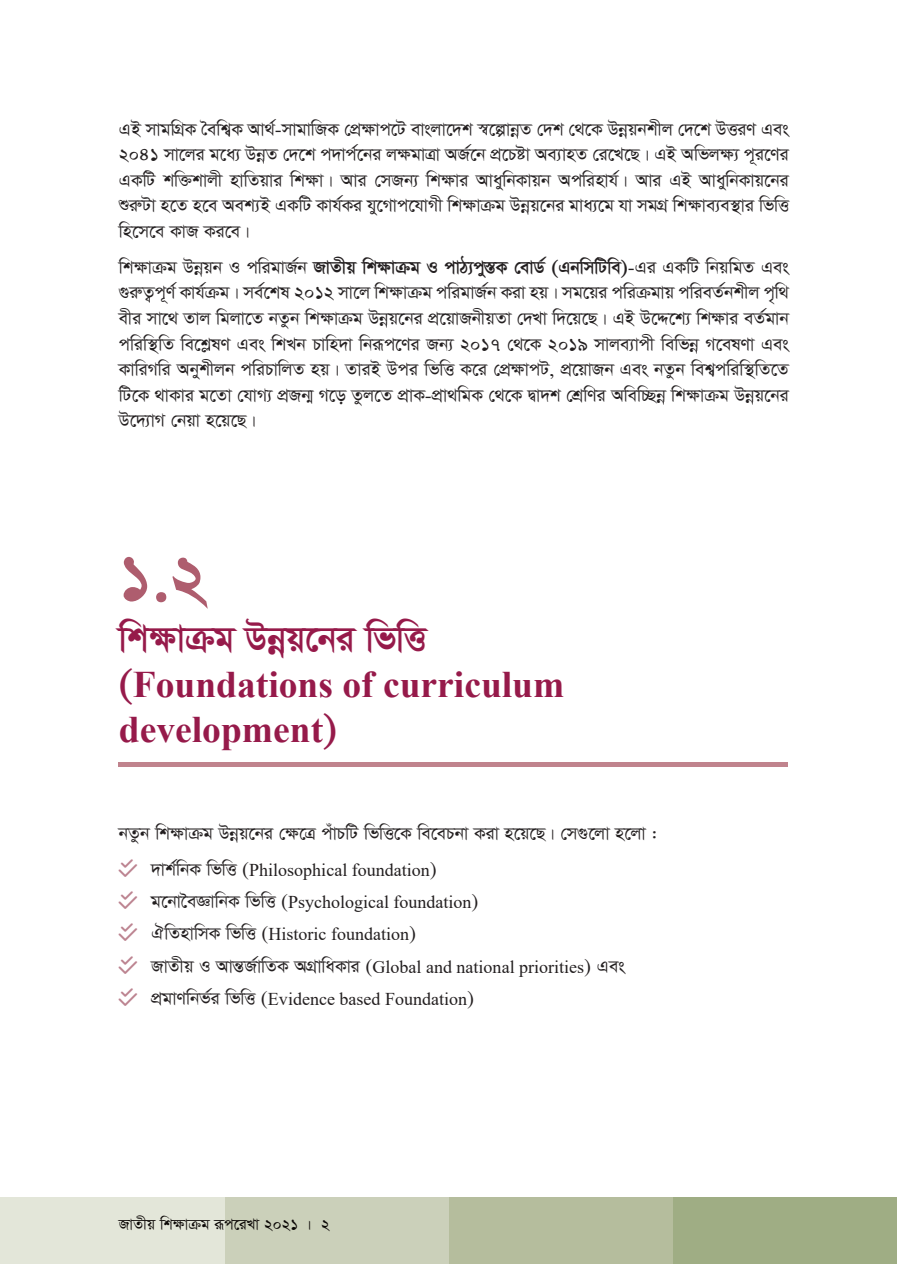
<style>
.page{position:relative;width:897px;height:1264px;background:#fff}
.page>*{position:absolute;margin:0;border:0;box-sizing:border-box;transform-origin:0 0}
.number_head_copy{font:75px "Sutonny MJ Bold";color:#ae5d6e}
.head{font:42px "Sutonny MJ Bold";color:#961a4a}
.head-2{font:700 37.5px/45px "Times New Roman";color:#961a4a}
.t1{font:21px/25.5px "Sutonny MJ";color:#231f20;text-align:justify}
.t2{font:18px "Times New Roman";color:#231f20}
.t3{font:18px "Sutonny MJ";color:#0a0604}
.s1{font-family:"Sutonny MJ Bold"}
.s2{font-family:"Sutonny MJ Bold";font-weight:400;font-size:42px}
.s3{font-family:"Sutonny MJ";font-size:21px}
.s4{font-family:"Times New Roman";font-size:18px}
</style>
<div class="page">
<div style="left:672px;top:1197px;width:224px;height:67px;background:#9fad84"></div>
<div style="left:448px;top:1197px;width:224px;height:67px;background:#b5bd9d"></div>
<div style="left:224px;top:1197px;width:224px;height:67px;background:#cbd0ba"></div>
<div style="left:0;top:1197px;width:224px;height:67px;background:#e3e6d9"></div>
<div style="left:119px;top:762px;width:668px;height:5px;background:#c0838d"></div>
<p class="t1" style="left:119px;top:117px;width:671px">GB MVGWMÖK ˆEWK¦K AV_©-MVGVWRK †CÖ¶VC‡U EVSJV‡`K ¯^‡ÍVBŒZ †`K †_‡K DBŒQBKXJ †`‡K DËIY GES 2041 MV‡JI G‡A¨ DBŒZ †`‡K C`VC©‡BI JŸGVÎV AR©‡B CÖ‡PÓV AE¨VNZ †I‡L‡Q| GB AWFJ¶¨ C~I‡YI GKWU KW³KVJX NVWZQVI WK¶V| AVI †MRB¨ WK¶VI AVAYWBKVQB ACWINVH©| AVI GB AVAYWBKVQ‡BI ÏIÆUV N‡Z N‡E AEK¨B GKWU KVH©KI HY‡MVC‡HVMX WK¶VΜG DBŒQ‡BI GVA¨‡G HV MGMÖWK¶VE¨E¯’VI WFWË WN‡M‡E KVR KI‡E|</p>
<p class="t1" style="left:119px;top:255px;width:671px">WK¶VΜG DBŒQB I CWIGVR©B <span class="s1">RVZXQ WK¶VΜG I CVV¨CY¯ÍK †EVW© (GBWMWUWE)</span>-GI GKWU WBQWGZ GES ¸IÆZ¡C~Y© KVH©ΜG| ME©‡KL 2012 MV‡J WK¶VΜG CWIGVR©B KIV NQ| MG‡QI CWIΜGVQ CWIEZ©BKXJ C„W_ EXI MV‡_ ZVJ WGJV‡Z BZZB WK¶VΜG DBŒQ‡BI CÖ‡QVRBXQZV †`LV W`‡Q‡Q| GB D‡Ï‡K¨ WK¶VI EZ©GVB CWIW¯’WZ WE‡KØLY GES WKLB PVWN`V WBIƑC‡YI RB¨ 2017 †_‡K 2019 MVJE¨VCX WEWFBŒ M‡ELYV GES KVWIMWI ABYKXJB CWIPVWJZ NQ| ZVIB DCI WFWË K‡I †CÖ¶VCU, CÖ‡QVRB GES BZZB WEK¦CWIW¯’WZ‡Z WU‡K _VKVI G‡ZV †HVM¨ CÖRB¥ M‡O ZZJ‡Z CÖVK-CÖV_WGK †_‡K ØV`K †KÖWYI AWEW”QBŒ WK¶VΜG DBŒQ‡BI D‡`¨VM †BQV N‡Q‡Q|</p>
<p class="number_head_copy" style="left:119px;top:535px;width:89px">1.2</p>
<p class="head" style="left:119px;top:615px;width:308px">WK¶VΜG DBŒQ‡BI WFWË</p>
<p class="head-2" style="left:119px;top:660px;width:447px"><span class="s2">(</span>Foundations of curriculum development<span class="s2">)</span></p>
<p class="t1" style="left:119px;top:821px;width:540px">BZZB WK¶VΜG DBŒQ‡BI †¶‡Î CUVPWU WFWË‡K WE‡EPBV KIV N‡Q‡Q| †M¸‡JV N‡JV :</p>
<p class="t2" style="left:151px;top:857px;width:287px"><span class="s3">`VK©WBK WFWË (</span>Philosophical foundation<span class="s3">)</span></p>
<p class="t2" style="left:151px;top:889px;width:329px"><span class="s3">G‡BV‰EÁVWBK WFWË (</span>Psychological foundation<span class="s3">)</span></p>
<p class="t2" style="left:151px;top:921px;width:266px"><span class="s3">HWZNVWMK WFWË (</span>Historic foundation<span class="s3">)</span></p>
<p class="t1" style="left:151px;top:954px;width:475px">RVZXQ I AVŠÍR©VWZK AMÖVWAKVI (<span class="s4">Global and national priorities</span>) GES</p>
<p class="t2" style="left:151px;top:986px;width:324px"><span class="s3">CÖGVYWBF©I WFWË (</span>Evidence based Foundation<span class="s3">)</span></p>
<p class="t3" style="left:119px;top:1214px;width:212px">RVZXQ WKŸVΜG IƑC‡ILV 2021 | 2</p>
</div>
